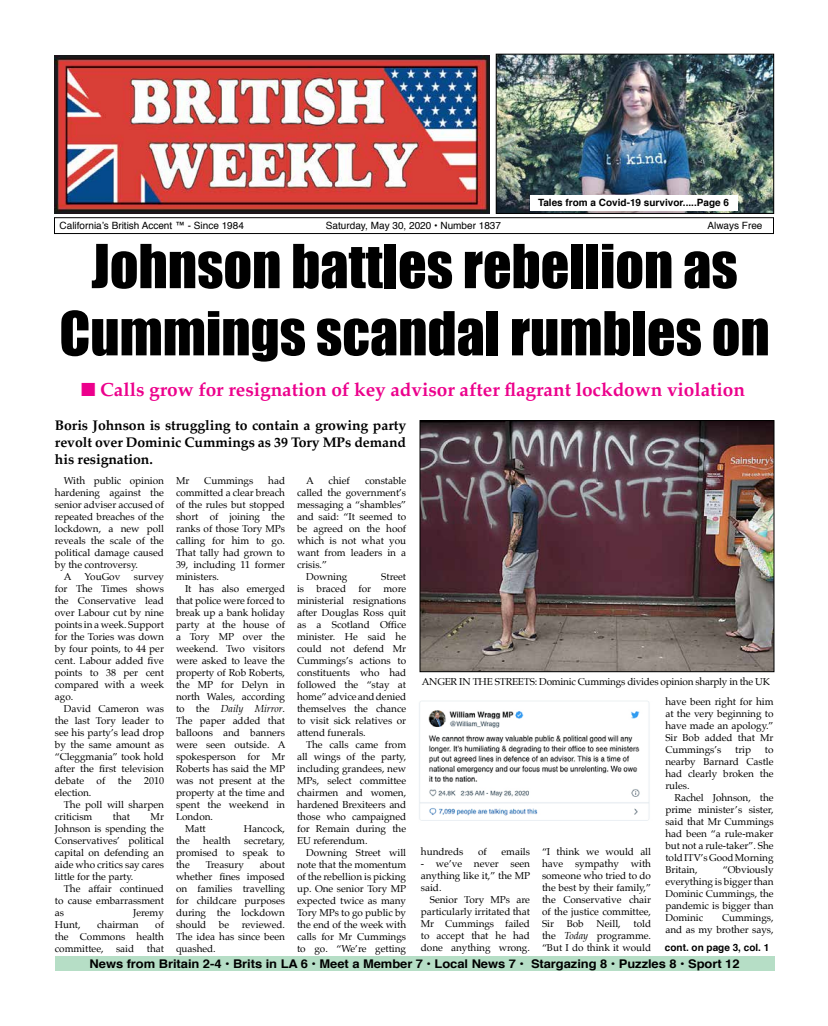
<style>
.page{position:relative;width:828px;height:1026px;background:#fff}
.page>*{position:absolute;margin:0;border:0;box-sizing:border-box;transform-origin:0 0}
.t1{font:56px/67.2px "Impact";color:#000;text-align:center}
.t2{font:700 19px "Palatino";color:#ec008c}
.t3{font:700 14px/16.8px "Palatino";letter-spacing:-.005em;color:#000;text-align:justify}
.t4{font:700 12px "Helvetica";letter-spacing:-.005em;color:#000;scale:1.08 1}
.t5{font:10px/12px "Palatino";letter-spacing:-.005em;color:#000;text-align:justify}
.t6{font:10px "Helvetica";color:#000}
.t7{font:10px "Palatino";letter-spacing:-.025em;color:#000}
.t8{font:700 10px "Helvetica";color:#000}
.t9{font:italic 10px "Palatino";letter-spacing:-.005em;color:#000}
.s1{font-style:normal}
.s2{font-style:italic}
</style>
<div class="page">
<img style="left:498px;top:56px;width:274px;height:156px">
<div style="left:496px;top:54px;width:278px;height:160px;border:1px solid #000"></div>
<div style="left:54px;top:217px;width:720px;height:17px;border:1px solid #000"></div>
<img style="left:54px;top:55px;width:436px;height:159px">
<div style="left:530px;top:195px;width:207px;height:16px;background:#fff"></div>
<div style="left:55px;top:957px;width:719px;height:14px;background:#b6dec6"></div>
<img style="left:422px;top:422px;width:350px;height:248px">
<div style="left:420px;top:420px;width:354px;height:252px;border:1px solid #000"></div>
<img style="left:419px;top:700px;width:231px;height:121px">
<p class="t8" style="left:538px;top:195px;width:193px">Tales from a Covid-19 survivor.....Page 6</p>
<p class="t6" style="left:60px;top:217px;width:186px">California’s British Accent ™ - Since 1984</p>
<p class="t6" style="left:326px;top:217px;width:177px">Saturday, May 30, 2020 • Number 1837</p>
<p class="t6" style="left:707px;top:217px;width:57px">Always Free</p>
<h1 class="t1" style="left:59px;top:231px;width:712px">Johnson battles rebellion as<br>Cummings scandal rumbles on</h1>
<h2 class="t2" style="left:81px;top:373px;width:666px">■ Calls grow for resignation of key advisor after flagrant lockdown violation</h2>
<h3 class="t3" style="left:55px;top:417px;width:353px">Boris Johnson is struggling to contain a growing party revolt over Dominic Cummings as 39 Tory MPs demand his resignation.</h3>
<p class="t5" style="left:64px;top:475px;width:102px">With public opinion</p>
<p class="t5" style="left:55px;top:487px;width:111px">hardening against the</p>
<p class="t5" style="left:55px;top:499px;width:111px">senior adviser accused of</p>
<p class="t5" style="left:55px;top:511px;width:111px">repeated breaches of the</p>
<p class="t5" style="left:55px;top:523px;width:111px">lockdown, a new poll</p>
<p class="t5" style="left:55px;top:535px;width:111px">reveals the scale of the</p>
<p class="t5" style="left:55px;top:547px;width:111px">political damage caused</p>
<p class="t5" style="left:55px;top:559px;width:85px">by the controversy.</p>
<p class="t5" style="left:64px;top:571px;width:9px">A</p>
<p class="t5" style="left:85px;top:571px;width:37px">YouGov</p>
<p class="t5" style="left:176px;top:475px;width:111px;text-indent:92px">had committed a clear breach of the rules but stopped short of joining the ranks of those Tory MPs calling for him to go.<br>That tally had grown to 39, including 11 former ministers.</p>
<p class="t5" style="left:185px;top:583px;width:102px">It has also emerged</p>
<p class="t5" style="left:176px;top:595px;width:111px">that police were forced to</p>
<p class="t5" style="left:176px;top:607px;width:111px">break up a bank holiday</p>
<p class="t5" style="left:176px;top:619px;width:111px">party at the house of</p>
<p class="t5" style="left:176px;top:631px;width:111px">a Tory MP over the</p>
<p class="t5" style="left:176px;top:643px;width:111px">weekend. Two visitors</p>
<p class="t5" style="left:176px;top:655px;width:111px">were asked to leave the</p>
<p class="t5" style="left:176px;top:667px;width:111px">property of Rob Roberts,</p>
<p class="t5" style="left:176px;top:679px;width:111px">the MP for Delyn in</p>
<p class="t5" style="left:176px;top:691px;width:111px">north Wales, according</p>
<p class="t9" style="left:176px;top:701px;width:111px"><span class="s1">to the</span> Daily Mirror<span class="s1">.</span></p>
<p class="t5" style="left:176px;top:715px;width:111px">The paper added that</p>
<p class="t5" style="left:176px;top:727px;width:111px">balloons and banners</p>
<p class="t5" style="left:176px;top:739px;width:111px">were seen outside. A</p>
<p class="t5" style="left:176px;top:751px;width:111px">spokesperson for Mr</p>
<p class="t5" style="left:176px;top:763px;width:111px">Roberts has said the MP</p>
<p class="t5" style="left:176px;top:775px;width:111px">was not present at the</p>
<p class="t5" style="left:176px;top:787px;width:111px">property at the time and</p>
<p class="t5" style="left:176px;top:799px;width:111px">spent the weekend in</p>
<p class="t5" style="left:176px;top:811px;width:39px">London.</p>
<p class="t5" style="left:185px;top:823px;width:22px">Matt</p>
<p class="t5" style="left:244px;top:823px;width:43px">Hancock,</p>
<p class="t5" style="left:176px;top:835px;width:15px">the</p>
<p class="t5" style="left:203px;top:835px;width:29px">health</p>
<p class="t5" style="left:306px;top:475px;width:9px">A</p>
<p class="t5" style="left:329px;top:475px;width:23px">chief</p>
<p class="t5" style="left:365px;top:475px;width:43px">constable</p>
<p class="t5" style="left:297px;top:487px;width:111px">called the government’s</p>
<p class="t5" style="left:297px;top:499px;width:111px">messaging a “shambles”</p>
<p class="t5" style="left:297px;top:511px;width:111px">and said: “It seemed to</p>
<p class="t5" style="left:297px;top:523px;width:111px">be agreed on the hoof</p>
<p class="t5" style="left:297px;top:535px;width:111px">which is not what you</p>
<p class="t5" style="left:297px;top:547px;width:111px">want from leaders in a</p>
<p class="t5" style="left:297px;top:559px;width:31px">crisis.”</p>
<p class="t5" style="left:306px;top:571px;width:43px">Downing</p>
<p class="t5" style="left:176px;top:475px;width:15px">Mr</p>
<p class="t5" style="left:204px;top:475px;width:51px">Cummings</p>
<p class="t5" style="left:297px;top:571px;width:111px;text-indent:84px">Street is braced for more ministerial resignations after Douglas Ross quit as a Scotland Office minister. He said he could not defend Mr Cummings’s actions to constituents who had followed the “stay at home” advice and denied themselves the chance to visit sick relatives or attend funerals.</p>
<p class="t5" style="left:297px;top:739px;width:111px;text-indent:9px">The calls came from all wings of the party, including grandees, new MPs, select committee chairmen and women, hardened Brexiteers and those who campaigned for Remain during the EU referendum.</p>
<p class="t5" style="left:297px;top:847px;width:111px;text-indent:9px">Downing Street will note that the momentum of the rebellion is picking up. One senior Tory MP expected twice as many Tory MPs to go public by the end of the week with calls for Mr Cummings to go. “We’re getting</p>
<p class="t5" style="left:421px;top:845px;width:44px">hundreds</p>
<p class="t5" style="left:478px;top:845px;width:10px">of</p>
<p class="t5" style="left:502px;top:845px;width:30px">emails</p>
<p class="t5" style="left:55px;top:571px;width:111px;text-indent:79px">survey for The Times shows the Conservative lead over Labour cut by nine points in a week. Support for the Tories was down by four points, to 44 per cent. Labour added five points to 38 per cent compared with a week ago.</p>
<p class="t5" style="left:55px;top:703px;width:111px;text-indent:9px">David Cameron was the last Tory leader to see his party’s lead drop by the same amount as “Cleggmania” took hold after the first television debate of the 2010 election.</p>
<p class="t5" style="left:55px;top:799px;width:111px;text-indent:9px">The poll will sharpen criticism</p>
<p class="t7" style="left:422px;top:673px;width:350px">ANGER IN THE STREETS: Dominic Cummings divides opinion sharply in the UK</p>
<p class="t5" style="left:665px;top:696px;width:110px">have been right for him at the very beginning to have made an apology.” Sir Bob added that Mr Cummings’s</p>
<p class="t5" style="left:735px;top:744px;width:18px">trip</p>
<p class="t5" style="left:665px;top:744px;width:110px;text-indent:100px">to nearby Barnard Castle had clearly broken the rules.</p>
<p class="t5" style="left:665px;top:792px;width:110px;text-indent:9px">Rachel Johnson, the prime minister’s sister, said that Mr Cummings had been “a rule-maker but not a rule-taker”. She told ITV’s Good Morning Britain,</p>
<p class="t5" style="left:113px;top:811px;width:19px">that</p>
<p class="t5" style="left:55px;top:811px;width:111px;text-indent:96px">Mr Johnson is spending the Conservatives’ political capital on defending an aide who critics say cares little for the party.</p>
<p class="t5" style="left:55px;top:883px;width:111px;text-indent:9px">The affair continued to cause embarrassment as</p>
<p class="t5" style="left:176px;top:835px;width:111px;text-indent:68px">secretary, promised to speak to the</p>
<p class="t5" style="left:542px;top:845px;width:111px">“I think we would all have sympathy with someone who tried to do the best by their family,” the Conservative chair of the justice committee, Sir</p>
<p class="t5" style="left:421px;top:857px;width:111px">- we’ve never seen anything like it,” the MP said.</p>
<p class="t5" style="left:421px;top:893px;width:111px;text-indent:9px">Senior Tory MPs are particularly irritated that Mr Cummings failed to accept that he had done anything wrong.</p>
<p class="t5" style="left:176px;top:859px;width:111px;text-indent:84px">about whether fines imposed on families travelling for childcare purposes during the lockdown should</p>
<p class="t5" style="left:206px;top:859px;width:40px">Treasury</p>
<p class="t5" style="left:665px;top:864px;width:110px;text-indent:57px">“Obviously everything is bigger than Dominic Cummings, the pandemic is bigger than Dominic</p>
<p class="t5" style="left:133px;top:907px;width:32px">Jeremy</p>
<p class="t5" style="left:665px;top:912px;width:110px;text-align:right">Cummings,<br>and as my brother says,</p>
<p class="t5" style="left:542px;top:917px;width:111px;text-indent:91px">told the <span class="s2">Today</span> programme. “But I do think it would</p>
<p class="t5" style="left:567px;top:917px;width:19px">Bob</p>
<p class="t5" style="left:597px;top:917px;width:26px">Neill,</p>
<p class="t5" style="left:55px;top:919px;width:27px">Hunt,</p>
<p class="t5" style="left:97px;top:919px;width:43px">chairman</p>
<p class="t5" style="left:55px;top:919px;width:111px;text-indent:100px">of the Commons health committee,</p>
<p class="t5" style="left:219px;top:919px;width:12px">be</p>
<p class="t5" style="left:176px;top:919px;width:111px;text-indent:66px">reviewed.<br>The idea has since been quashed.</p>
<p class="t8" style="left:665px;top:939px;width:106px">cont. on page 3, col. 1</p>
<p class="t5" style="left:116px;top:943px;width:20px">said</p>
<p class="t5" style="left:147px;top:943px;width:19px">that</p>
<p class="t4" style="left:90px;top:954px;width:603px">News from Britain 2-4 • Brits in LA 6 • Meet a Member 7 • Local News 7 • Stargazing 8 • Puzzles 8 • Sport 12</p>
</div>
